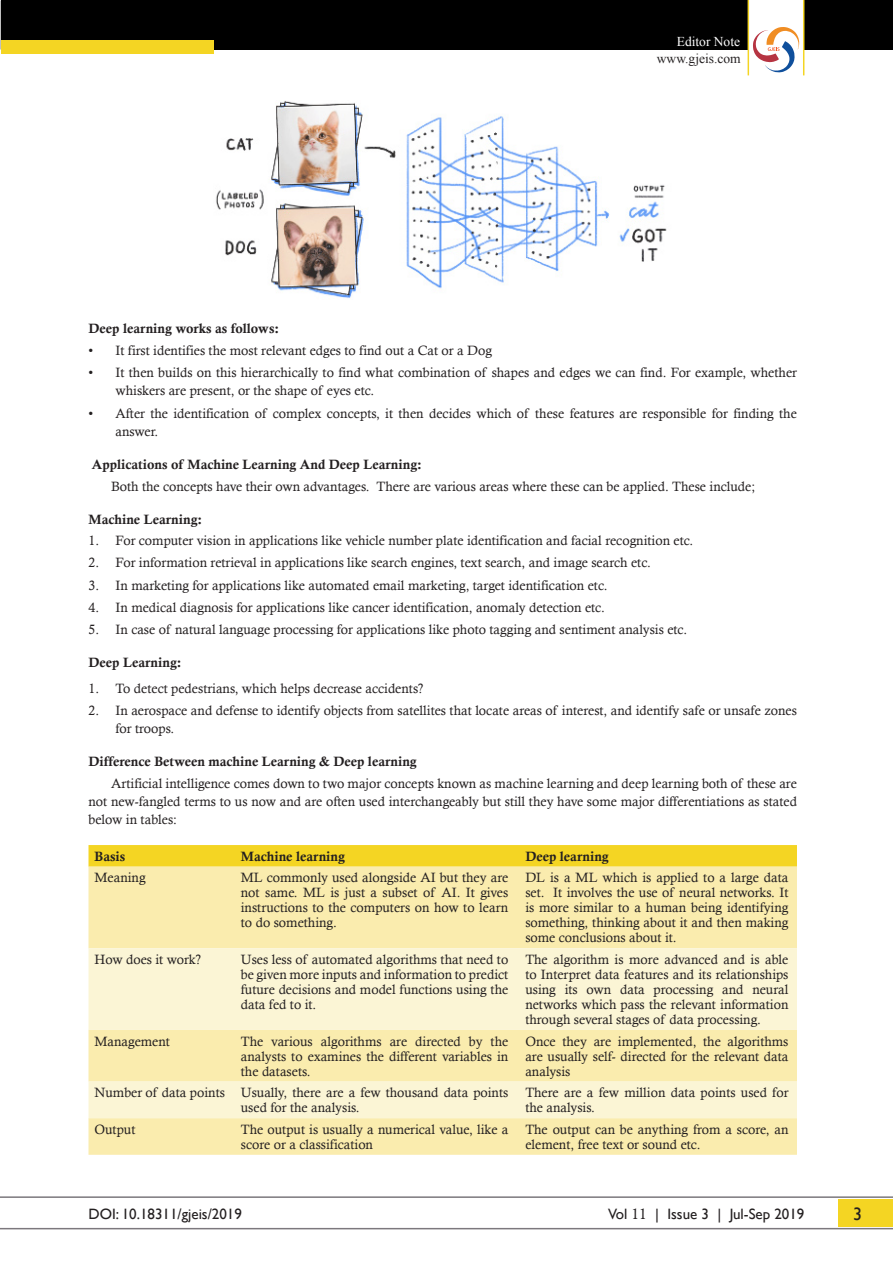
<style>
.page{position:relative;width:893px;height:1263px;background:#fff}
.page>*{position:absolute;margin:0;border:0;box-sizing:border-box;transform-origin:0 0}
.t1{font:18px "Gill Sans";color:#231f20}
.t2{font:15px "Gill Sans";color:#231f20}
.Final_Body_Text{font:13.5px/15px "Calisto";color:#231f20}
.Final_Body_Text-2{font:13.5px "Calis MT Bol";color:#231f20}
.t3{font:13.5px "Times New Roman";color:#231f20}
.t4{font:13.5px "Times New Roman";color:#fff}
.s1{font-family:"Calisto"}
</style>
<div class="page">
<div style="left:839px;top:1199px;width:54px;height:27px;background:#f4d523"></div>
<hr style="left:0;top:1196px;width:893px;height:2px;background:#7c787d">
<hr style="left:0;top:1228px;width:893px;height:1px;background:#7c787d">
<div style="left:1px;top:0;width:892px;height:50px;background:#000"></div>
<div style="left:1px;top:40px;width:213px;height:14px;background:#f4d523"></div>
<svg style="left:748px;top:0;width:56px;height:76px"></svg>
<img style="left:216px;top:101px;width:451px;height:197px">
<svg style="left:88px;top:845px;width:709px;height:22px;background:#f4d527"></svg>
<div style="left:88px;top:867px;width:709px;height:288px;background:#faecae"></div>
<svg style="left:88px;top:948px;width:709px;height:170px;background:#faf2c9"></svg>
<p class="t4" style="left:677px;top:32px;width:65px">Editor Note</p>
<p class="t3" style="left:657px;top:50px;width:85px">www.gjeis.com</p>
<p class="Final_Body_Text-2" style="left:88px;top:321px;width:192px">Deep learning works as follows:</p>
<p class="Final_Body_Text" style="left:88px;top:343px;width:405px">• It first identifies the most relevant edges to find out a Cat or a Dog</p>
<p class="Final_Body_Text" style="left:116px;top:364px;width:683px;line-height:18px;text-indent:-27px">• It then builds on this hierarchically to find what combination of shapes and edges we can find. For example, whether whiskers are present, or the shape of eyes etc.</p>
<p class="Final_Body_Text" style="left:116px;top:404px;width:683px;line-height:18px;text-indent:-27px">• After the identification of complex concepts, it then decides which of these features are responsible for finding the answer.</p>
<p class="Final_Body_Text-2" style="left:92px;top:456px;width:331px">Applications of Machine Learning And Deep Learning:</p>
<p class="Final_Body_Text" style="left:111px;top:479px;width:646px">Both the concepts have their own advantages. There are various areas where these can be applied. These include;</p>
<p class="Final_Body_Text-2" style="left:88px;top:512px;width:115px">Machine Learning:</p>
<p class="Final_Body_Text" style="left:88px;top:533px;width:606px">1. For computer vision in applications like vehicle number plate identification and facial recognition etc.</p>
<p class="Final_Body_Text" style="left:88px;top:555px;width:564px">2. For information retrieval in applications like search engines, text search, and image search etc.</p>
<p class="Final_Body_Text" style="left:88px;top:577px;width:520px">3. In marketing for applications like automated email marketing, target identification etc.</p>
<p class="Final_Body_Text" style="left:88px;top:599px;width:518px">4. In medical diagnosis for applications like cancer identification, anomaly detection etc.</p>
<p class="Final_Body_Text" style="left:88px;top:622px;width:600px">5. In case of natural language processing for applications like photo tagging and sentiment analysis etc.</p>
<p class="Final_Body_Text-2" style="left:88px;top:655px;width:95px">Deep Learning:</p>
<p class="Final_Body_Text" style="left:88px;top:680px;width:336px">1. To detect pedestrians, which helps decrease accidents?</p>
<p class="Final_Body_Text" style="left:116px;top:701px;width:683px;line-height:18px;text-indent:-27px">2. In aerospace and defense to identify objects from satellites that locate areas of interest, and identify safe or unsafe zones for troops.</p>
<p class="Final_Body_Text-2" style="left:88px;top:753px;width:330px">Difference Between machine Learning &amp; Deep learning</p>
<p class="Final_Body_Text" style="left:88px;top:774px;width:710px;line-height:18px;text-align:justify;text-indent:22px">Artificial intelligence comes down to two major concepts known as machine learning and deep learning both of these are not new-fangled terms to us now and are often used interchangeably but still they have some major differentiations as stated below in tables:</p>
<p class="Final_Body_Text-2" style="left:94px;top:848px;width:32px">Basis</p>
<p class="Final_Body_Text-2" style="left:241px;top:848px;width:106px">Machine learning</p>
<p class="Final_Body_Text-2" style="left:525px;top:848px;width:85px">Deep learning</p>
<p class="Final_Body_Text" style="left:94px;top:870px;width:53px">Meaning</p>
<p class="Final_Body_Text" style="left:241px;top:870px;width:269px;text-align:justify">ML commonly used alongside AI but they are not same. ML is just a subset of AI. It gives instructions to the computers on how to learn to do something.</p>
<p class="Final_Body_Text" style="left:525px;top:870px;width:265px;text-align:justify">DL is a ML which is applied to a large data set. It involves the use of neural networks. It is more similar to a human being identifying something, thinking about it and then making some conclusions about it.</p>
<p class="Final_Body_Text" style="left:94px;top:952px;width:108px">How does it work?</p>
<p class="Final_Body_Text" style="left:241px;top:952px;width:269px;text-align:justify">Uses less of automated algorithms that need to be given more inputs and information to predict future decisions and model functions using the data fed to it.</p>
<p class="Final_Body_Text" style="left:525px;top:952px;width:265px;text-align:justify">The algorithm is more advanced and is able to Interpret data features and its relationships using its own data processing and neural networks which pass the relevant information through several stages of data processing.</p>
<p class="Final_Body_Text" style="left:94px;top:1033px;width:77px">Management</p>
<p class="Final_Body_Text" style="left:241px;top:1033px;width:269px;text-align:justify">The various algorithms are directed by the analysts to examines the different variables in the datasets.</p>
<p class="Final_Body_Text" style="left:525px;top:1033px;width:265px;text-align:justify">Once they are implemented, the algorithms are usually self- directed for the relevant data analysis</p>
<p class="Final_Body_Text" style="left:94px;top:1085px;width:132px">Number of data points</p>
<p class="Final_Body_Text" style="left:241px;top:1085px;width:269px">Usually, there are a few thousand data points used for the analysis.</p>
<p class="Final_Body_Text" style="left:525px;top:1085px;width:265px">There are a few million data points used for the analysis.</p>
<p class="Final_Body_Text" style="left:94px;top:1121px;width:42px">Output</p>
<p class="Final_Body_Text" style="left:241px;top:1121px;width:269px">The output is usually a numerical value, like a score or a classification</p>
<p class="Final_Body_Text" style="left:525px;top:1121px;width:265px">The output can be anything from a score, an element, free text or sound etc.</p>
<p class="t2" style="left:88px;top:1205px;width:155px">DOI: 10.18311/gjeis/2019</p>
<p class="t2" style="left:608px;top:1205px;width:198px">Vol <span class="s1">11</span> | Issue 3 | Jul-Sep 2019</p>
<h1 class="t1" style="left:853px;top:1203px;width:10px">3</h1>
</div>
